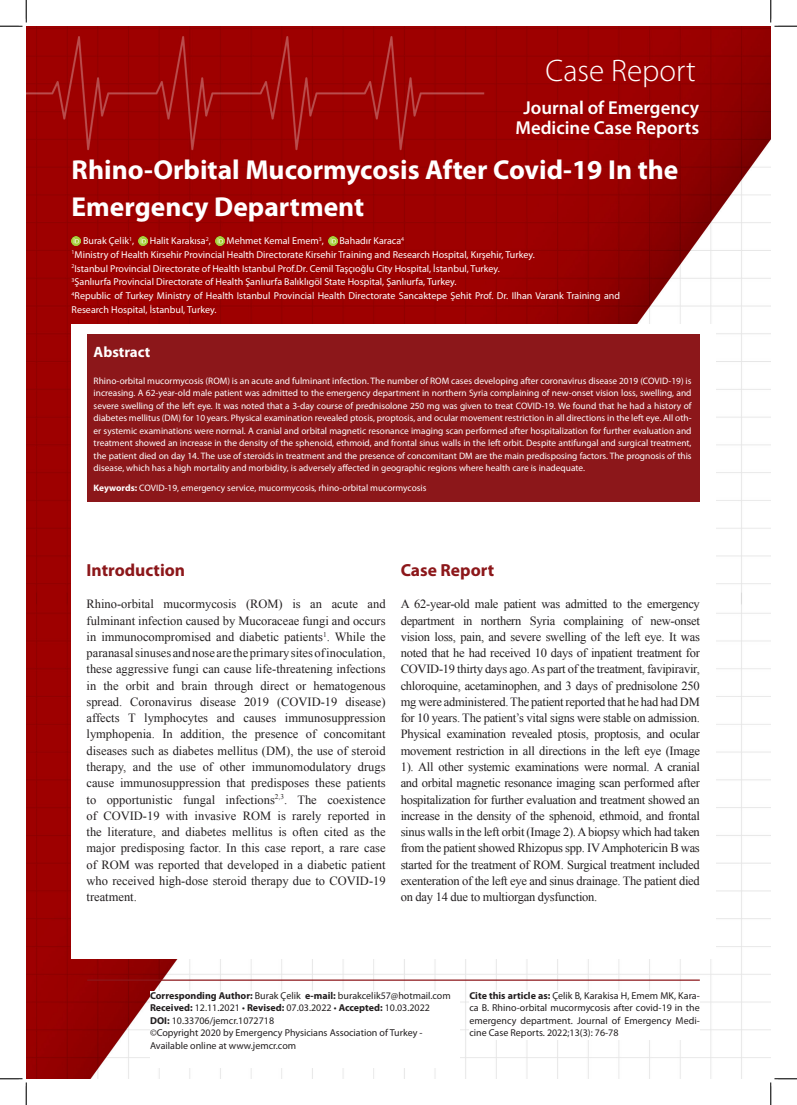
<style>
.page{position:relative;width:797px;height:1105px;background:#fff}
.page>*{position:absolute;margin:0;border:0;box-sizing:border-box;transform-origin:0 0}
.t1{font:300 31.25px "Myriad Pro";color:#fff}
.t2{font:700 27.5px/37.5px "Myriad Pro";color:#fff}
.t3{font:600 18.75px "Myriad Pro";color:#fff}
.t4{font:700 17.5px "Myriad Pro";color:#8c171a}
.t5{font:700 15px "Myriad Pro";color:#fff}
.metin{font:12.5px/16.2px "Times New Roman";letter-spacing:-.01em;color:#231f20;text-align:justify}
.t6{font:10px/13.8px "Myriad Pro";color:#fff}
.t7{font:10px/12.5px "Myriad Pro";color:#231f20}
.t8{font:9.38px/12.5px "Myriad Pro";color:#fff;text-align:justify}
.s1{font-weight:700}
</style>
<div class="page">
<img style="left:26px;top:26px;width:744px;height:1053px">
<div style="left:71px;top:324px;width:644px;height:634px;background:#fff"></div>
<div style="left:150px;top:991px;width:309px;height:77px;background:#fff"></div>
<div style="left:469px;top:991px;width:230px;height:49px;background:#fff"></div>
<div style="left:87px;top:334px;width:612px;height:168px;background:#8c171a"></div>
<svg style="left:72px;top:236px;width:9px;height:10px"></svg>
<svg style="left:138px;top:236px;width:10px;height:10px"></svg>
<svg style="left:215px;top:236px;width:9px;height:10px"></svg>
<svg style="left:328px;top:236px;width:9px;height:10px"></svg>
<hr style="left:87px;top:979px;width:612px;height:2px;background:#8c171a">
<svg style="left:0;top:0;width:27px;height:27px"></svg>
<svg style="left:0;top:1078px;width:27px;height:27px"></svg>
<svg style="left:770px;top:0;width:27px;height:27px"></svg>
<svg style="left:770px;top:1078px;width:27px;height:27px"></svg>
<p class="t1" style="left:545px;top:53px;width:152px">Case Report</p>
<p class="t3" style="left:523px;top:96px;width:177px">Journal of Emergency</p>
<p class="t3" style="left:515px;top:116px;width:185px">Medicine Case Reports</p>
<p class="t2" style="left:72px;top:150px;width:608px">Rhino-Orbital Mucormycosis After Covid-19 In the<br>Emergency Department</p>
<p class="t6" style="left:83px;top:234px;width:52px">Burak Çelik<sup>1</sup>,</p>
<p class="t6" style="left:150px;top:234px;width:62px">Halit Karakısa<sup>2</sup>,</p>
<p class="t6" style="left:226px;top:234px;width:99px">Mehmet Kemal Emem<sup>3</sup>,</p>
<p class="t6" style="left:339px;top:234px;width:66px">Bahadır Karaca<sup>4</sup></p>
<p class="t6" style="left:72px;top:247px;width:464px"><sup>1</sup>Ministry of Health Kirsehir Provincial Health Directorate Kirsehir Training and Research Hospital, Kırşehir, Turkey.</p>
<p class="t6" style="left:72px;top:261px;width:430px"><sup>2</sup>Istanbul Provincial Directorate of Health Istanbul Prof.Dr. Cemil Taşçıoğlu City Hospital, İstanbul, Turkey.</p>
<p class="t6" style="left:72px;top:275px;width:386px"><sup>3</sup>Şanlıurfa Provincial Directorate of Health Şanlıurfa Balıklıgöl State Hospital, Şanlıurfa, Turkey.</p>
<p class="t6" style="left:72px;top:289px;width:550px"><sup>4</sup>Republic of Turkey Ministry of Health Istanbul Provincial Health Directorate Sancaktepe Şehit Prof. Dr. Ilhan Varank Training and<br>Research Hospital, İstanbul, Turkey.</p>
<p class="t5" style="left:94px;top:342px;width:58px">Abstract</p>
<p class="t8" style="left:94px;top:374px;width:599px">Rhino-orbital mucormycosis (ROM) is an acute and fulminant infection. The number of ROM cases developing after coronavirus disease 2019 (COVID-19) is increasing. A 62-year-old male patient was admitted to the emergency department in northern Syria complaining of new-onset vision loss, swelling, and severe swelling of the left eye. It was noted that a 3-day course of prednisolone 250 mg was given to treat COVID-19. We found that he had a history of diabetes mellitus (DM) for 10 years. Physical examination revealed ptosis, proptosis, and ocular movement restriction in all directions in the left eye. All oth&shy;er systemic examinations were normal. A cranial and orbital magnetic resonance imaging scan performed after hospitalization for further evaluation and treatment showed an increase in the density of the sphenoid, ethmoid, and frontal sinus walls in the left orbit. Despite antifungal and surgical treatment, the patient died on day 14. The use of steroids in treatment and the presence of concomitant DM are the main predisposing factors. The prognosis of this disease, which has a high mortality and morbidity, is adversely affected in geographic regions where health care is inadequate.</p>
<p class="t8" style="left:94px;top:481px;width:334px"><span class="s1">Keywords:</span> COVID-19, emergency service, mucormycosis, rhino-orbital mucormycosis</p>
<p class="t4" style="left:86px;top:558px;width:100px">Introduction</p>
<p class="metin" style="left:86px;top:596px;width:301px">Rhino-orbital mucormycosis (ROM) is an acute and fulminant infection caused by Mucoraceae fungi and occurs in immunocompromised and diabetic patients<sup>1</sup>. While the paranasal sinuses and nose are the primary sites of inoculation, these aggressive fungi can cause life-threatening infections in the orbit and brain through direct or hematogenous spread. Coronavirus disease 2019 (COVID-19 disease) affects T lymphocytes and causes immunosuppression lymphopenia. In addition, the presence of concomitant diseases such as diabetes mellitus (DM), the use of steroid therapy, and the use of other immunomodulatory drugs cause immunosuppression that predisposes these patients to opportunistic fungal infections<sup>2,3</sup>. The coexistence of COVID-19 with invasive ROM is rarely reported in the literature, and diabetes mellitus is often cited as the major predisposing factor. In this case report, a rare case of ROM was reported that developed in a diabetic patient who received high-dose steroid therapy due to COVID-19 treatment.</p>
<p class="t4" style="left:400px;top:558px;width:95px">Case Report</p>
<p class="metin" style="left:400px;top:596px;width:301px">A 62-year-old male patient was admitted to the emergency department in northern Syria complaining of new-onset vision loss, pain, and severe swelling of the left eye. It was noted that he had received 10 days of inpatient treatment for COVID-19 thirty days ago. As part of the treatment, favipiravir, chloroquine, acetaminophen, and 3 days of prednisolone 250 mg were administered. The patient reported that he had had DM for 10 years. The patient’s vital signs were stable on admission.<br>Physical examination revealed ptosis, proptosis, and ocular movement restriction in all directions in the left eye (Image 1). All other systemic examinations were normal. A cranial and orbital magnetic resonance imaging scan performed after hospitalization for further evaluation and treatment showed an increase in the density of the sphenoid, ethmoid, and frontal sinus walls in the left orbit (Image 2). A biopsy which had taken from the patient showed Rhizopus spp. IV Amphotericin B was started for the treatment of ROM. Surgical treatment included exenteration of the left eye and sinus drainage. The patient died on day 14 due to multiorgan dysfunction.</p>
<p class="t7" style="left:150px;top:989px;width:302px"><span class="s1">Corresponding Author:</span> Burak Çelik <span class="s1">e-mail:</span> burakcelik57@hotmail.com</p>
<p class="t7" style="left:150px;top:1002px;width:281px"><span class="s1">Received:</span> 12.11.2021 • <span class="s1">Revised:</span> 07.03.2022 • <span class="s1">Accepted:</span> 10.03.2022</p>
<p class="t7" style="left:150px;top:1014px;width:126px"><span class="s1">DOI:</span> 10.33706/jemcr.1072718</p>
<p class="t7" style="left:150px;top:1027px;width:274px">©Copyright 2020 by Emergency Physicians Association of Turkey -<br>Available online at www.jemcr.com</p>
<p class="t7" style="left:469px;top:989px;width:232px;text-align:justify"><span class="s1">Cite this article as:</span> Çelik B, Karakisa H, Emem MK, Kara&shy;ca B. Rhino-orbital mucormycosis after covid-19 in the emergency department. Journal of Emergency Medi&shy;cine Case Reports. 2022;13(3): 76-78</p>
</div>
